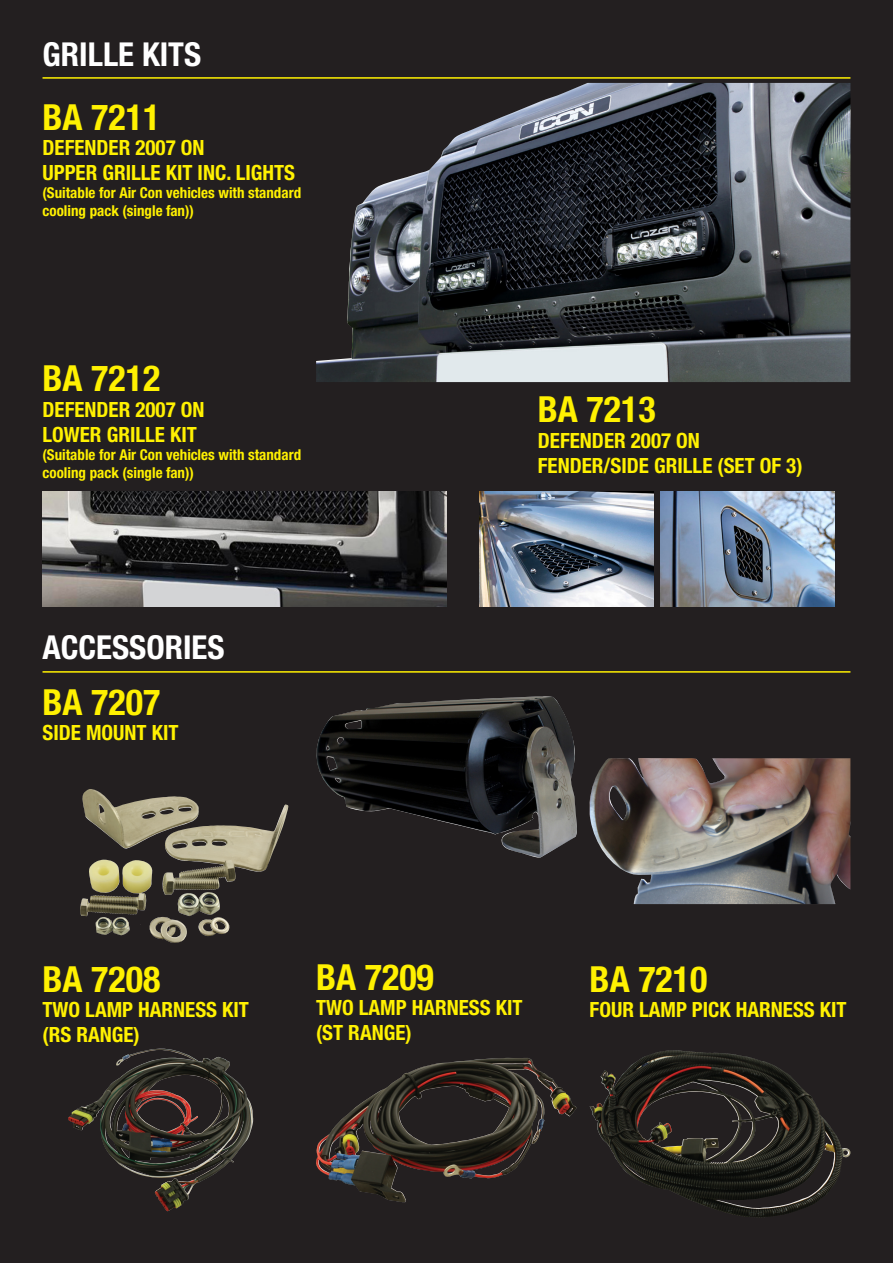
<style>
.page{position:relative;width:893px;height:1263px;background:#231f20}
.page>*{position:absolute;margin:0;border:0;box-sizing:border-box;transform-origin:0 0}
.Table_Part_Number{font:700 condensed 36px "Helvetica Neue LT Std";color:#fff101}
.t1{font:700 condensed 33px "Helvetica Neue LT Std";color:#fff}
.Table_Part_Number-2{font:700 condensed 21px "Helvetica Neue LT Std";color:#fff101}
.Table_Part_Number-3{font:700 condensed 15px/18px "Helvetica Neue LT Std";color:#fff101}
</style>
<div class="page">
<hr style="left:43px;top:77px;width:807px;height:2px;background:#fff101">
<img style="left:316px;top:83px;width:534px;height:299px">
<img style="left:43px;top:491px;width:403px;height:115px">
<img style="left:479px;top:491px;width:175px;height:115px">
<img style="left:660px;top:491px;width:175px;height:115px">
<hr style="left:43px;top:671px;width:807px;height:2px;background:#fff101">
<img style="left:82px;top:789px;width:201px;height:80px">
<img style="left:316px;top:696px;width:261px;height:162px">
<img style="left:590px;top:758px;width:260px;height:146px">
<img style="left:68px;top:1049px;width:157px;height:133px">
<img style="left:590px;top:1050px;width:260px;height:168px">
<img style="left:316px;top:1058px;width:227px;height:144px">
<p class="t1" style="left:43px;top:35px;width:160px">GRILLE KITS</p>
<p class="Table_Part_Number" style="left:43px;top:95px;width:119px">BA 7211</p>
<p class="Table_Part_Number-2" style="left:43px;top:135px;width:163px">DEFENDER 2007 ON</p>
<p class="Table_Part_Number-2" style="left:43px;top:160px;width:254px">UPPER GRILLE KIT INC. LIGHTS</p>
<p class="Table_Part_Number-3" style="left:43px;top:184px;width:260px">(Suitable for Air Con vehicles with standard cooling pack (single fan))</p>
<p class="Table_Part_Number" style="left:43px;top:357px;width:119px">BA 7212</p>
<p class="Table_Part_Number-2" style="left:43px;top:396px;width:163px">DEFENDER 2007 ON</p>
<p class="Table_Part_Number-2" style="left:43px;top:422px;width:156px">LOWER GRILLE KIT</p>
<p class="Table_Part_Number-3" style="left:43px;top:445px;width:260px">(Suitable for Air Con vehicles with standard cooling pack (single fan))</p>
<p class="t1" style="left:43px;top:628px;width:184px">ACCESSORIES</p>
<p class="Table_Part_Number" style="left:43px;top:680px;width:119px">BA 7207</p>
<p class="Table_Part_Number-2" style="left:43px;top:720px;width:137px">SIDE MOUNT KIT</p>
<p class="Table_Part_Number" style="left:538px;top:388px;width:119px">BA 7213</p>
<p class="Table_Part_Number-2" style="left:538px;top:427px;width:163px">DEFENDER 2007 ON</p>
<p class="Table_Part_Number-2" style="left:538px;top:453px;width:266px">FENDER/SIDE GRILLE (SET OF 3)</p>
<p class="Table_Part_Number" style="left:43px;top:957px;width:119px">BA 7208</p>
<p class="Table_Part_Number-2" style="left:43px;top:996px;width:208px">TWO LAMP HARNESS KIT</p>
<p class="Table_Part_Number-2" style="left:43px;top:1022px;width:99px">(RS RANGE)</p>
<p class="Table_Part_Number" style="left:316px;top:955px;width:119px">BA 7209</p>
<p class="Table_Part_Number-2" style="left:316px;top:995px;width:208px">TWO LAMP HARNESS KIT</p>
<p class="Table_Part_Number-2" style="left:316px;top:1020px;width:97px">(ST RANGE)</p>
<p class="Table_Part_Number" style="left:590px;top:957px;width:119px">BA 7210</p>
<p class="Table_Part_Number-2" style="left:590px;top:996px;width:258px">FOUR LAMP PICK HARNESS KIT</p>
</div>
